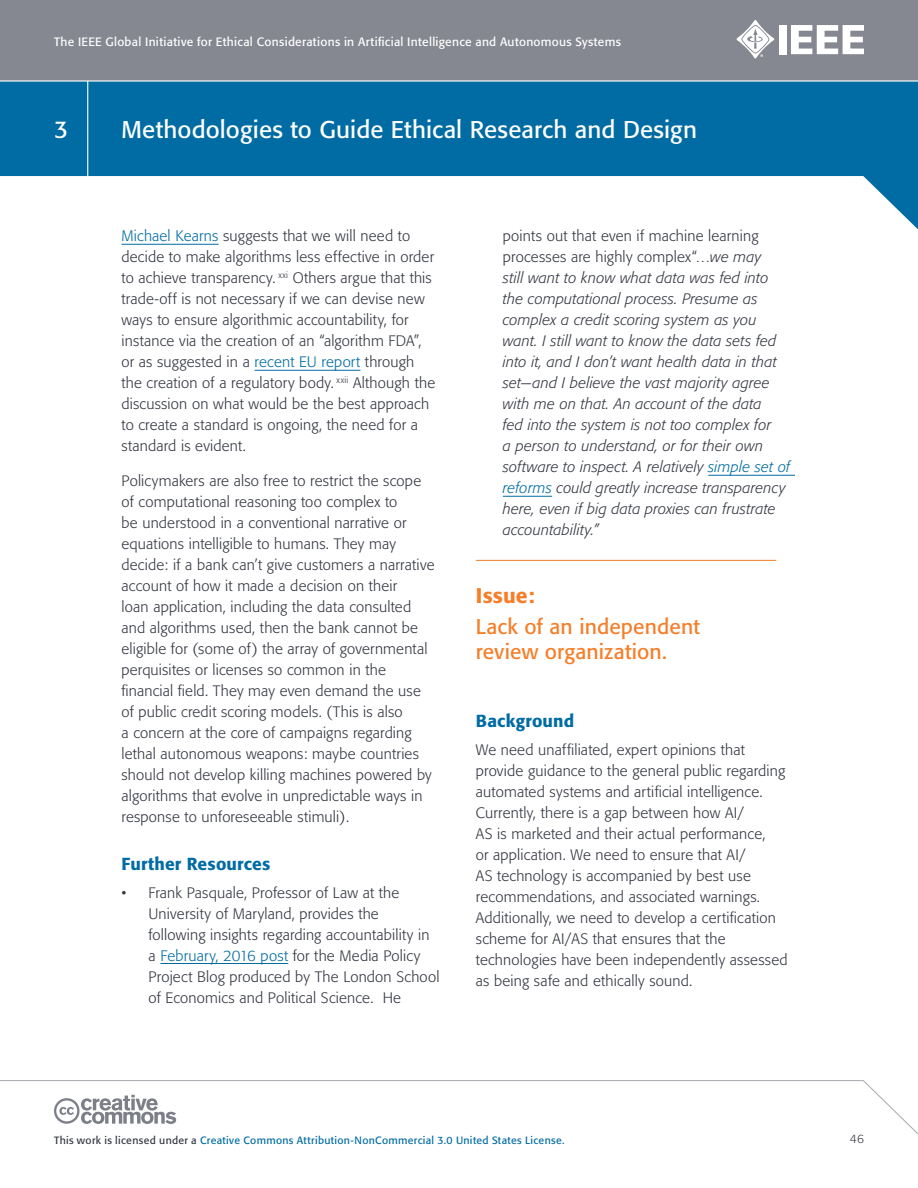
<style>
.page{position:relative;width:918px;height:1188px;background:#fff}
.page>*{position:absolute;margin:0;border:0;box-sizing:border-box;transform-origin:0 0}
.t1{font:24px "Formata";letter-spacing:.005em;color:#fff}
.t2{font:21px/25.5px "Formata";letter-spacing:.005em;color:#f57e29}
.t3{font:500 21px "Formata";letter-spacing:.005em;color:#f57e29}
.t4{font:500 17.25px "Formata";letter-spacing:.01em;color:#006ca3}
.t5{font:300 15px/21px "Formata";letter-spacing:.01em;color:#343741}
.t6{font:italic 300 15px/21px "Formata";letter-spacing:.01em;color:#343741}
.t7{font:12px "Formata";letter-spacing:.025em;color:#fff}
.t8{font:300 12px "Formata";color:#343741}
.t9{font:10.5px "Formata";letter-spacing:.03em;color:#006ca3}
.s1{color:#006ca3}
.s2{font-style:normal}
.s3{color:#343741}
</style>
<div class="page">
<div style="left:0;top:0;width:918px;height:81px;background:#868891"></div>
<svg style="left:0;top:82px;width:918px;height:147px;fill:#006ca3"></svg>
<svg style="left:0;top:1080px;width:918px;height:55px"></svg>
<hr style="left:0;top:80px;width:918px;height:2px;background:#fff">
<div style="left:779px;top:25px;width:8px;height:29px;background:#fff"></div>
<svg style="left:791px;top:25px;width:73px;height:29px"></svg>
<svg style="left:736px;top:20px;width:38px;height:38px"></svg>
<hr style="left:87px;top:81px;width:1px;height:95px;background:#fff">
<svg style="left:54px;top:1095px;width:122px;height:29px"></svg>
<hr style="left:122px;top:244px;width:97px;height:1px;background:#006ca3">
<hr style="left:255px;top:370px;width:105px;height:1px;background:#006ca3">
<hr style="left:160px;top:963px;width:128px;height:1px;background:#006ca3">
<hr style="left:708px;top:475px;width:87px;height:1px;background:#006ca3">
<hr style="left:503px;top:496px;width:49px;height:1px;background:#006ca3">
<hr style="left:476px;top:560px;width:300px;height:1px;background:#f57e29">
<p class="t7" style="left:54px;top:34px;width:568px">The IEEE Global Initiative for Ethical Considerations in Artificial Intelligence and Autonomous Systems</p>
<h1 class="t1" style="left:54px;top:115px;width:15px">3</h1>
<h1 class="t1" style="left:122px;top:115px;width:577px">Methodologies to Guide Ethical Research and Design</h1>
<p class="t5" style="left:121px;top:226px;width:315px"><span class="s1">Michael Kearns</span> suggests that we will need to decide to make algorithms less effective in order to achieve transparency. <sup>xxi</sup> Others argue that this trade-off is not necessary if we can devise new ways to ensure algorithmic accountability, for instance via the creation of an “algorithm FDA”, or as suggested in a <span class="s1">recent EU report</span> through the creation of a regulatory body. <sup>xxii</sup> Although the discussion on what would be the best approach to create a standard is ongoing, the need for a standard is evident.</p>
<p class="t5" style="left:122px;top:470px;width:315px">Policymakers are also free to restrict the scope of computational reasoning too complex to<br>be understood in a conventional narrative or equations intelligible to humans. They may decide: if a bank can’t give customers a narrative account of how it made a decision on their<br>loan application, including the data consulted and algorithms used, then the bank cannot be eligible for (some of) the array of governmental perquisites or licenses so common in the financial field. They may even demand the use of public credit scoring models. (This is also<br>a concern at the core of campaigns regarding lethal autonomous weapons: maybe countries should not develop killing machines powered by algorithms that evolve in unpredictable ways in response to unforeseeable stimuli).</p>
<p class="t4" style="left:122px;top:853px;width:150px">Further Resources</p>
<p class="t5" style="left:148px;top:882px;width:293px;text-indent:-27px">• Frank Pasquale, Professor of Law at the University of Maryland, provides the following insights regarding accountability in a <span class="s1">February, 2016 post</span> for the Media Policy Project Blog produced by The London School of Economics and Political Science. He</p>
<p class="t6" style="left:503px;top:226px;width:289px"><span class="s2">points out that even if machine learning processes are highly complex“…</span>we may<br>still want to know what data was fed into the computational process. Presume as complex a credit scoring system as you want. I still want to know the data sets fed into it, and I don’t want health data in that set—and I believe the vast majority agree with me on that. An account of the data<br>fed into the system is not too complex for<br>a person to understand, or for their own software to inspect. A relatively <span class="s1">simple set of reforms</span> could greatly increase transparency here, even if big data proxies can frustrate accountability.”</p>
<h2 class="t3" style="left:476px;top:582px;width:60px">Issue:</h2>
<h2 class="t2" style="left:476px;top:613px;width:226px">Lack of an independent review organization.</h2>
<p class="t4" style="left:476px;top:711px;width:100px">Background</p>
<p class="t5" style="left:476px;top:739px;width:313px">We need unaffiliated, expert opinions that provide guidance to the general public regarding automated systems and artificial intelligence.<br>Currently, there is a gap between how AI/<br>AS is marketed and their actual performance,<br>or application. We need to ensure that AI/<br>AS technology is accompanied by best use recommendations, and associated warnings.<br>Additionally, we need to develop a certification scheme for AI/AS that ensures that the technologies have been independently assessed as being safe and ethically sound.</p>
<p class="t9" style="left:54px;top:1133px;width:512px"><span class="s3">This work is licensed under a</span> Creative Commons Attribution-NonCommercial 3.0 United States License.</p>
<p class="t8" style="left:850px;top:1132px;width:16px">46</p>
</div>
